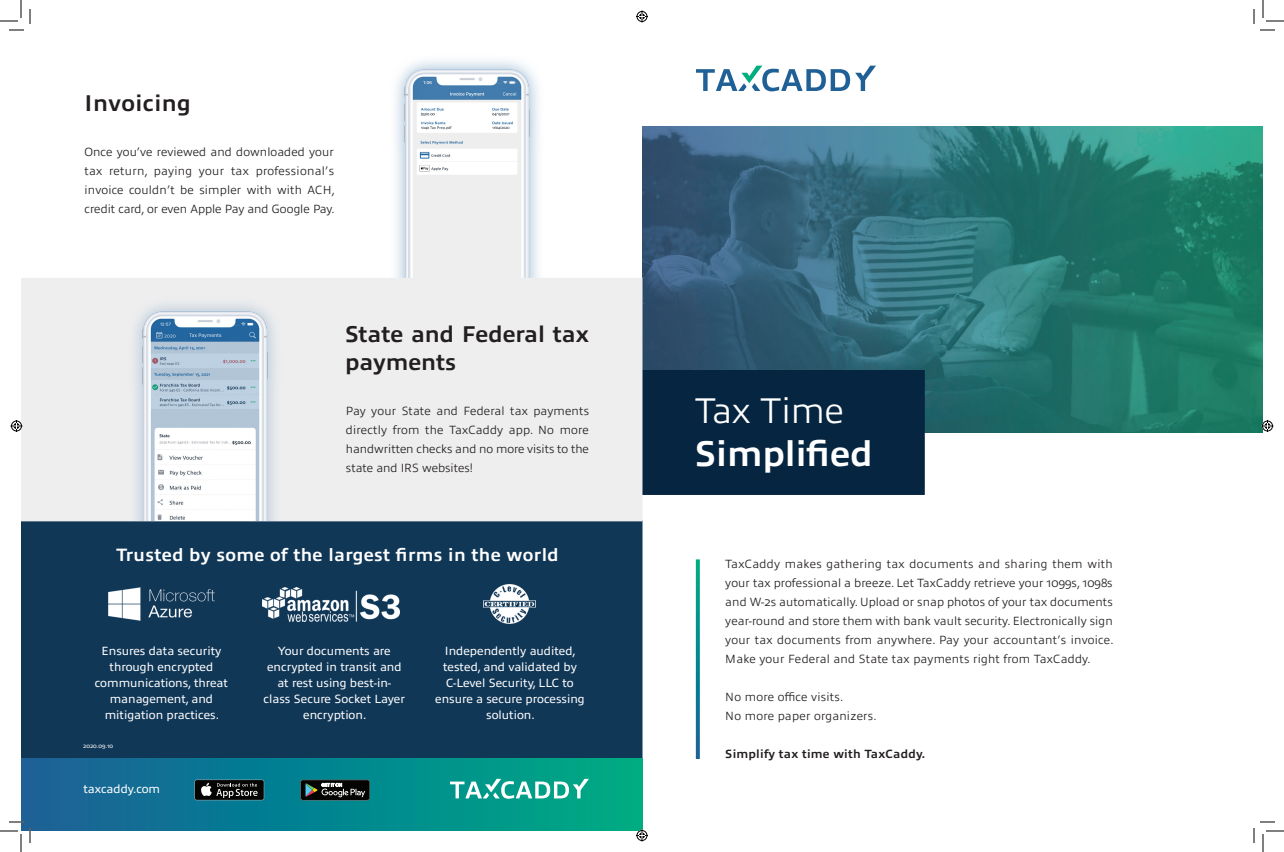
<style>
.page{position:relative;width:1284px;height:852px;background:#fff}
.page>*{position:absolute;margin:0;border:0;box-sizing:border-box;transform-origin:0 0}
.t1{font:700 36px "Allumi Std";color:#fff}
.t2{font:300 36px "Allumi Std";color:#fff}
.t3{font:700 23px/27.6px "Allumi Std";color:#231f20}
.t4{font:700 23px "Allumi Std";letter-spacing:.02em;color:#231f20}
.t5{font:700 18px "Allumi Std";letter-spacing:.02em;color:#fff}
.t6{font:300 12px/19px "Allumi Std";letter-spacing:.005em;color:#231f20;text-align:justify}
.t7{font:12px/16px "Allumi Std";color:#fff;text-align:center}
.t8{font:700 12px "Allumi Std";letter-spacing:.02em;color:#231f20}
.t9{font:6px "Allumi Std";color:#fff}
</style>
<div class="page">
<img style="left:642px;top:127px;width:621px;height:306px">
<div style="left:642px;top:370px;width:283px;height:125px;background:#062541;border:1px solid #052440"></div>
<svg style="left:696px;top:66px;width:180px;height:25px"></svg>
<svg style="left:696px;top:559px;width:4px;height:200px"></svg>
<img style="left:395px;top:60px;width:144px;height:218px">
<div style="left:21px;top:521px;width:621px;height:301px;background:#113757"></div>
<img style="left:263px;top:588px;width:137px;height:34px">
<img style="left:484px;top:584px;width:51px;height:39px">
<img style="left:109px;top:588px;width:105px;height:32px">
<div style="left:21px;top:758px;width:621px;height:73px;background:linear-gradient(to right,#165f99,#00ac84)"></div>
<svg style="left:450px;top:779px;width:139px;height:20px"></svg>
<svg style="left:300px;top:780px;width:70px;height:20px"></svg>
<svg style="left:194px;top:780px;width:70px;height:20px"></svg>
<div style="left:195px;top:780px;width:69px;height:20px;background:#040503;border-radius:2px"></div>
<svg style="left:201px;top:783px;width:57px;height:15px"></svg>
<div style="left:21px;top:278px;width:621px;height:243px;background:#eeeeef"></div>
<img style="left:135px;top:304px;width:140px;height:217px">
<svg style="left:0;top:0;width:31px;height:31px"></svg>
<svg style="left:0;top:821px;width:31px;height:31px"></svg>
<svg style="left:1253px;top:0;width:31px;height:31px"></svg>
<svg style="left:1253px;top:821px;width:31px;height:31px"></svg>
<svg style="left:636px;top:10px;width:12px;height:12px"></svg>
<svg style="left:636px;top:830px;width:12px;height:12px"></svg>
<svg style="left:10px;top:420px;width:12px;height:12px"></svg>
<svg style="left:1262px;top:420px;width:12px;height:12px"></svg>
<p class="t4" style="left:85px;top:91px;width:108px">Invoicing</p>
<p class="t6" style="left:85px;top:142px;width:252px">Once you’ve reviewed and downloaded your tax return, paying your tax professional’s invoice couldn’t be simpler with with ACH, credit card, or even Apple Pay and Google Pay.</p>
<p class="t3" style="left:345px;top:321px;width:245px">State and Federal tax payments</p>
<p class="t6" style="left:346px;top:401px;width:245px">Pay your State and Federal tax payments directly from the TaxCaddy app. No more handwritten checks and no more visits to the state and IRS websites!</p>
<p class="t5" style="left:116px;top:545px;width:444px">Trusted by some of the largest firms in the world</p>
<p class="t7" style="left:95px;top:643px;width:135px">Ensures data security through encrypted communications, threat management, and mitigation practices.</p>
<p class="t7" style="left:435px;top:643px;width:151px">Independently audited, tested, and validated by<br>C-Level Security, LLC to ensure a secure processing solution.</p>
<p class="t7" style="left:264px;top:643px;width:143px">Your documents are encrypted in transit and at rest using best-in&shy;class Secure Socket Layer encryption.</p>
<p class="t9" style="left:83px;top:742px;width:32px">2020.09.10</p>
<p class="t7" style="left:84px;top:781px;width:78px">taxcaddy.com</p>
<p class="t2" style="left:695px;top:392px;width:151px">Tax Time</p>
<p class="t1" style="left:695px;top:435px;width:179px">Simplified</p>
<p class="t6" style="left:725px;top:555px;width:390px">TaxCaddy makes gathering tax documents and sharing them with your tax professional a breeze. Let TaxCaddy retrieve your 1099s, 1098s and W-2s automatically. Upload or snap photos of your tax documents year-round and store them with bank vault security. Electronically sign your tax documents from anywhere. Pay your accountant’s invoice.<br>Make your Federal and State tax payments right from TaxCaddy.</p>
<p class="t6" style="left:725px;top:688px;width:119px">No more office visits.</p>
<p class="t6" style="left:725px;top:707px;width:153px">No more paper organizers.</p>
<p class="t8" style="left:725px;top:748px;width:201px">Simplify tax time with TaxCaddy.</p>
</div>
